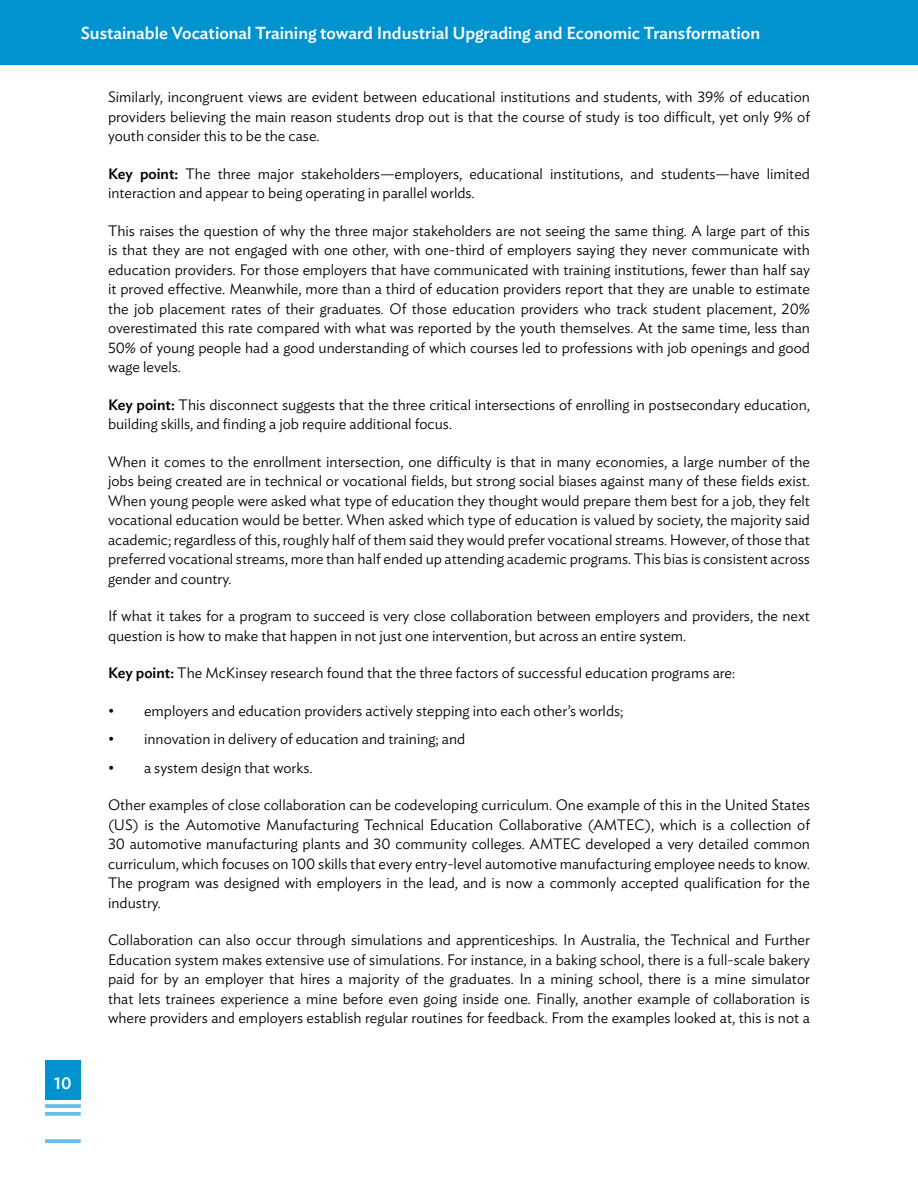
<style>
.page{position:relative;width:918px;height:1188px;background:#fff}
.page>*{position:absolute;margin:0;border:0;box-sizing:border-box;transform-origin:0 0}
.t1{font:500 17.25px "Ideal Sans";color:#fff}
.t2{font:500 16.8px "Ideal Sans";color:#fff}
.t3{font:300 15px/19.5px "Ideal Sans";color:#000;text-align:justify}
.s1{font-weight:500}
</style>
<div class="page">
<div style="left:0;top:0;width:918px;height:65px;background:#0093d0"></div>
<div style="left:45px;top:1060px;width:36px;height:40px;background:#0093d0"></div>
<svg style="left:45px;top:1104px;width:36px;height:4px"></svg>
<svg style="left:45px;top:1112px;width:36px;height:4px"></svg>
<svg style="left:45px;top:1139px;width:36px;height:4px"></svg>
<p class="t1" style="left:81px;top:20px;width:681px">Sustainable Vocational Training toward Industrial Upgrading and Economic Transformation</p>
<p class="t3" style="left:108px;top:86px;width:704px">Similarly, incongruent views are evident between educational institutions and students, with 39% of education providers believing the main reason students drop out is that the course of study is too difficult, yet only 9% of youth consider this to be the case.</p>
<p class="t3" style="left:108px;top:162px;width:703px"><span class="s1">Key point:</span> The three major stakeholders—employers, educational institutions, and students—have limited interaction and appear to being operating in parallel worlds.</p>
<p class="t3" style="left:108px;top:219px;width:704px">This raises the question of why the three major stakeholders are not seeing the same thing. A large part of this is that they are not engaged with one other, with one-third of employers saying they never communicate with education providers. For those employers that have communicated with training institutions, fewer than half say it proved effective. Meanwhile, more than a third of education providers report that they are unable to estimate the job placement rates of their graduates. Of those education providers who track student placement, 20% overestimated this rate compared with what was reported by the youth themselves. At the same time, less than 50% of young people had a good understanding of which courses led to professions with job openings and good wage levels.</p>
<p class="t3" style="left:108px;top:393px;width:704px"><span class="s1">Key point:</span> This disconnect suggests that the three critical intersections of enrolling in postsecondary education, building skills, and finding a job require additional focus.</p>
<p class="t3" style="left:108px;top:450px;width:704px">When it comes to the enrollment intersection, one difficulty is that in many economies, a large number of the jobs being created are in technical or vocational fields, but strong social biases against many of these fields exist.<br>When young people were asked what type of education they thought would prepare them best for a job, they felt vocational education would be better. When asked which type of education is valued by society, the majority said academic; regardless of this, roughly half of them said they would prefer vocational streams. However, of those that preferred vocational streams, more than half ended up attending academic programs. This bias is consistent across gender and country.</p>
<p class="t3" style="left:108px;top:605px;width:703px">If what it takes for a program to succeed is very close collaboration between employers and providers, the next question is how to make that happen in not just one intervention, but across an entire system.</p>
<p class="t3" style="left:108px;top:662px;width:629px"><span class="s1">Key point:</span> The McKinsey research found that the three factors of successful education programs are:</p>
<p class="t3" style="left:108px;top:699px;width:517px">• employers and education providers actively stepping into each other’s worlds;</p>
<p class="t3" style="left:108px;top:728px;width:359px">• innovation in delivery of education and training; and</p>
<p class="t3" style="left:108px;top:756px;width:206px">• a system design that works.</p>
<p class="t3" style="left:108px;top:794px;width:704px">Other examples of close collaboration can be codeveloping curriculum. One example of this in the United States (US) is the Automotive Manufacturing Technical Education Collaborative (AMTEC), which is a collection of 30 automotive manufacturing plants and 30 community colleges. AMTEC developed a very detailed common curriculum, which focuses on 100 skills that every entry-level automotive manufacturing employee needs to know.<br>The program was designed with employers in the lead, and is now a commonly accepted qualification for the industry.</p>
<p class="t3" style="left:108px;top:929px;width:704px">Collaboration can also occur through simulations and apprenticeships. In Australia, the Technical and Further Education system makes extensive use of simulations. For instance, in a baking school, there is a full-scale bakery paid for by an employer that hires a majority of the graduates. In a mining school, there is a mine simulator that lets trainees experience a mine before even going inside one. Finally, another example of collaboration is where providers and employers establish regular routines for feedback. From the examples looked at, this is not a</p>
<p class="t2" style="left:54px;top:1070px;width:19px">10</p>
</div>
